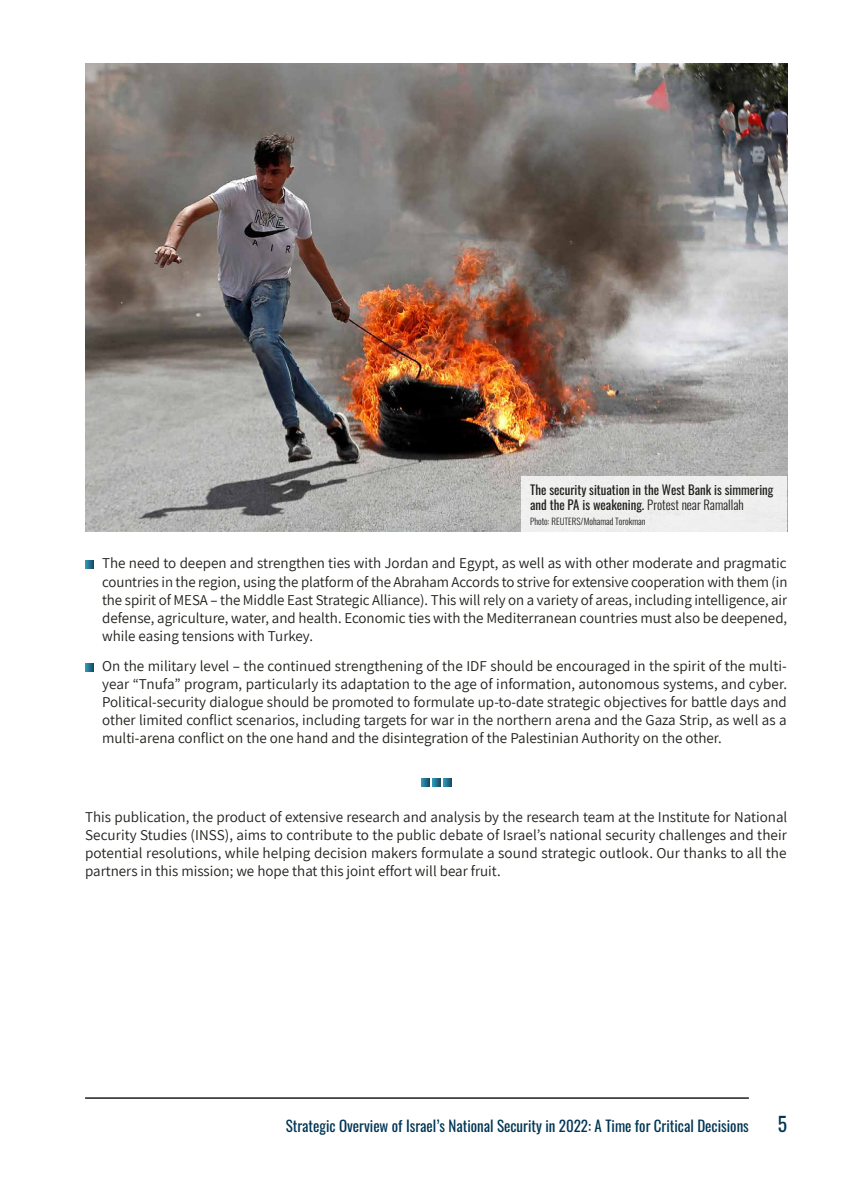
<style>
.page{position:relative;width:851px;height:1191px;background:#fff}
.page>*{position:absolute;margin:0;border:0;box-sizing:border-box;transform-origin:0 0}
.t1{font:19.5px "Oswald";color:#003554}
.t2{font:15px/18px "Assistant";color:#1d201a;text-align:justify}
.t3{font:15px "Oswald";color:#003554}
.t4{font:12.75px/15px "Oswald";color:#1d201a}
.t5{font:300 9px "Oswald";color:#1d201a}
.s1{font-weight:300}
</style>
<div class="page">
<svg style="left:85px;top:560px;width:8px;height:8px"></svg>
<svg style="left:85px;top:663px;width:8px;height:8px"></svg>
<svg style="left:421px;top:778px;width:30px;height:9px"></svg>
<img style="left:85px;top:64px;width:702px;height:468px">
<div style="left:521px;top:476px;width:266px;height:56px;background:#efefef"></div>
<hr style="left:85px;top:1097px;width:663px;height:1px;background:#1d201a">
<p class="t4" style="left:530px;top:481px;width:245px">The security situation in the West Bank is simmering and the PA is weakening. <span class="s1">Protest near Ramallah</span></p>
<p class="t5" style="left:530px;top:513px;width:117px">Photo: REUTERS/Mohamad Torokman</p>
<p class="t2" style="left:102px;top:554px;width:686px">The need to deepen and strengthen ties with Jordan and Egypt, as well as with other moderate and pragmatic countries in the region, using the platform of the Abraham Accords to strive for extensive cooperation with them (in the spirit of MESA – the Middle East Strategic Alliance). This will rely on a variety of areas, including intelligence, air defense, agriculture, water, and health. Economic ties with the Mediterranean countries must also be deepened, while easing tensions with Turkey.</p>
<p class="t2" style="left:102px;top:656px;width:686px">On the military level – the continued strengthening of the IDF should be encouraged in the spirit of the multi&shy;year “Tnufa” program, particularly its adaptation to the age of information, autonomous systems, and cyber.<br>Political-security dialogue should be promoted to formulate up-to-date strategic objectives for battle days and other limited conflict scenarios, including targets for war in the northern arena and the Gaza Strip, as well as a multi-arena conflict on the one hand and the disintegration of the Palestinian Authority on the other.</p>
<p class="t2" style="left:85px;top:807px;width:703px">This publication, the product of extensive research and analysis by the research team at the Institute for National Security Studies (INSS), aims to contribute to the public debate of Israel’s national security challenges and their potential resolutions, while helping decision makers formulate a sound strategic outlook. Our thanks to all the partners in this mission; we hope that this joint effort will bear fruit.</p>
<p class="t3" style="left:286px;top:1113px;width:464px">Strategic Overview of Israel’s National Security in 2022: A Time for Critical Decisions</p>
<h1 class="t1" style="left:777px;top:1107px;width:11px">5</h1>
</div>
